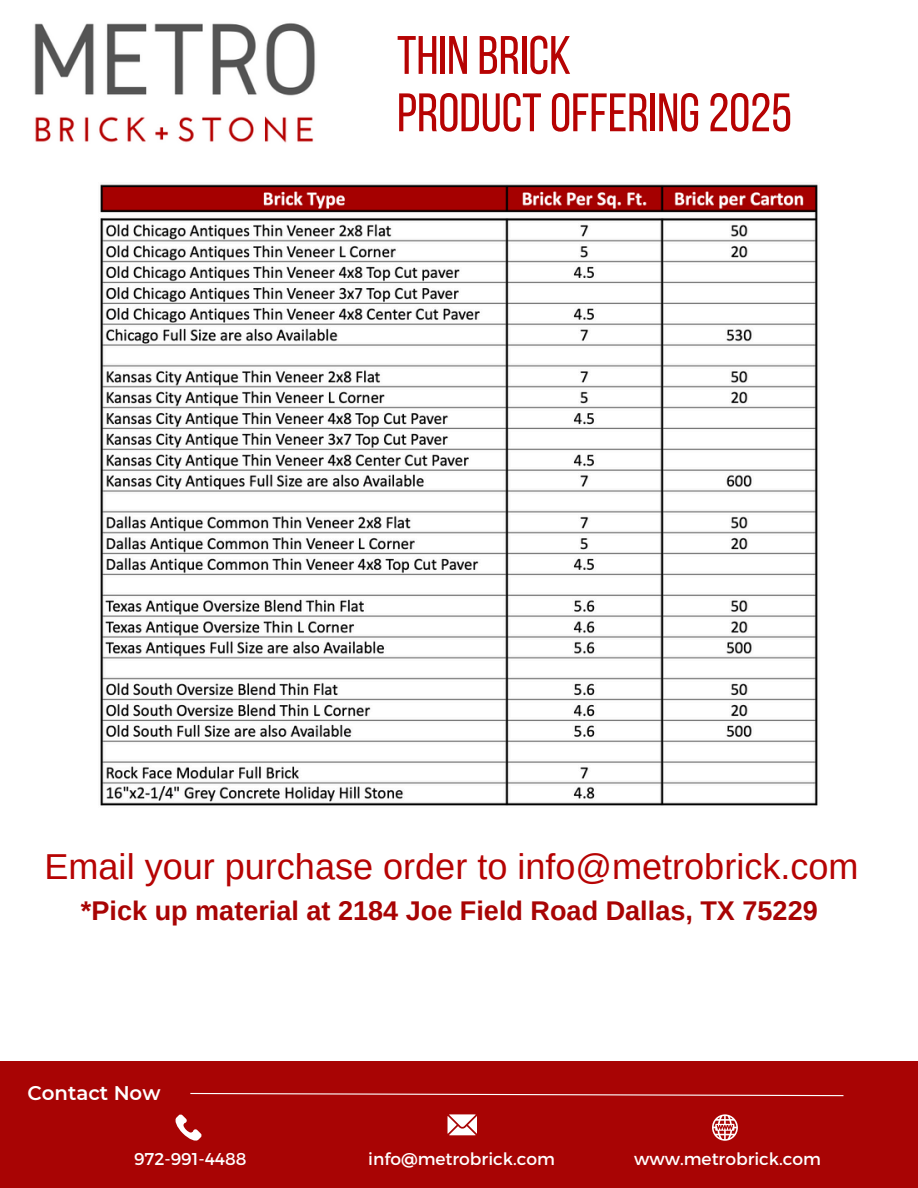
<style>
.page{position:relative;width:918px;height:1188px;background:#fff}
.page>*{position:absolute;margin:0;border:0;box-sizing:border-box;transform-origin:0 0}
.t1{font:54px/57.3px "Bebas Neue";color:#b60303}
.t2{font:36px "Arimo";color:#b60303}
.t3{font:700 27px "Arimo";color:#a80404}
.t4{font:600 19.8px "Montserrat";color:#fff}
.t5{font:17.1px "Montserrat";color:#fff}
</style>
<div class="page">
<img style="left:34px;top:23px;width:281px;height:120px">
<img style="left:100px;top:184px;width:718px;height:622px">
<div style="left:0;top:1062px;width:918px;height:126px;background:#a80404"></div>
<svg style="left:190px;top:1092px;width:654px;height:5px"></svg>
<svg style="left:175px;top:1114px;width:26px;height:26px"></svg>
<svg style="left:448px;top:1114px;width:29px;height:21px"></svg>
<svg style="left:712px;top:1114px;width:26px;height:26px"></svg>
<h1 class="t1" style="left:397px;top:32px;width:397px">THIN BRICK<br>PRODUCTOFFERING2025</h1>
<p class="t2" style="left:45px;top:847px;width:816px">Email your purchase order to info@metrobrick.com</p>
<h4 class="t3" style="left:81px;top:896px;width:738px">*Pick up material at 2184 Joe Field Road Dallas, TX 75229</h4>
<p class="t4" style="left:27px;top:1081px;width:135px">Contact Now</p>
<h3 class="t5" style="left:134px;top:1147px;width:114px">972-991-4488</h3>
<h4 class="t5" style="left:368px;top:1147px;width:188px">info@metrobrick.com</h4>
<p class="t5" style="left:634px;top:1147px;width:188px">www.metrobrick.com</p>
</div>
